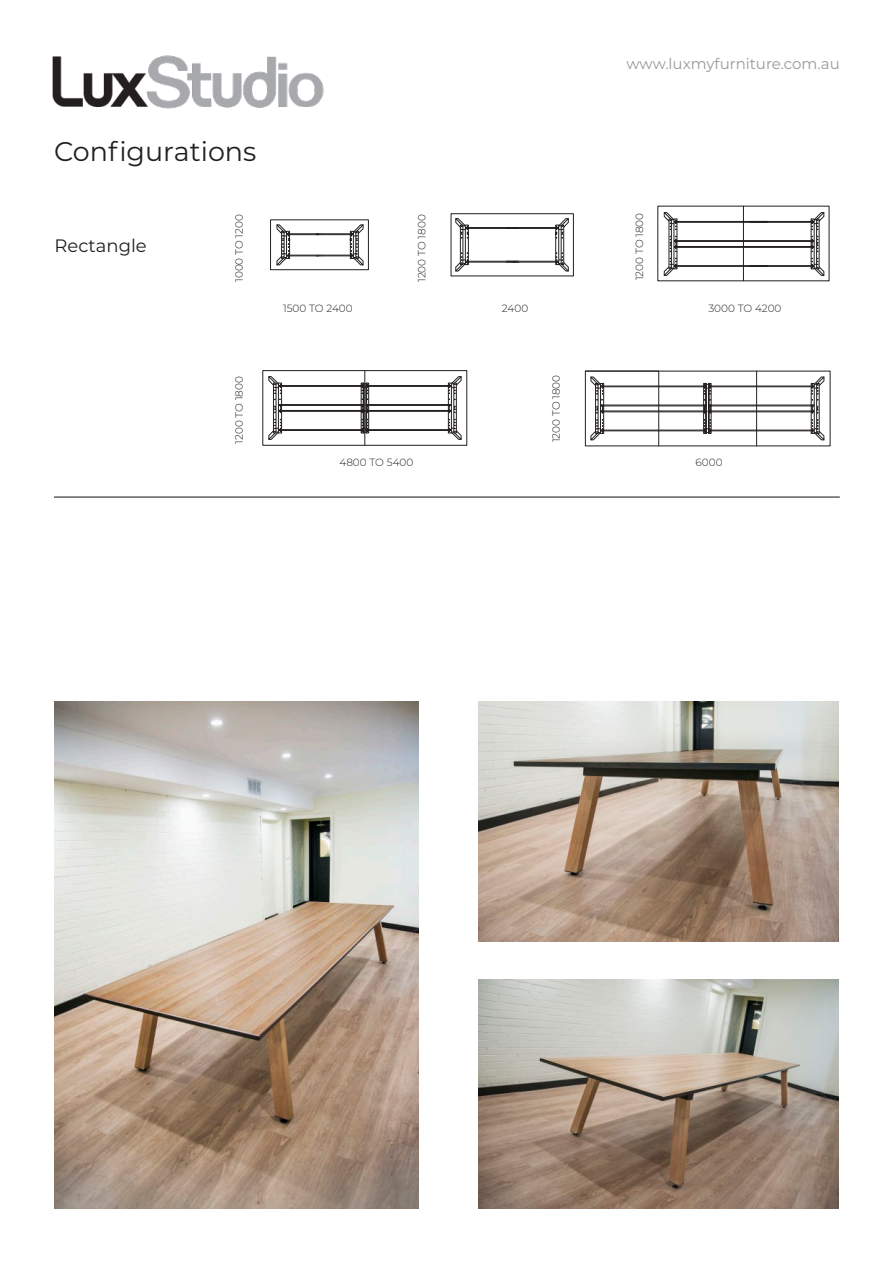
<style>
.page{position:relative;width:893px;height:1263px;background:#fff}
.page>*{position:absolute;margin:0;border:0;box-sizing:border-box;transform-origin:0 0}
.t1{font:27px "Montserrat";color:#231f20}
.t2{font:18px "Montserrat";color:#231f20}
.t3{font:15px "Montserrat";color:#999}
.t4{font:11.4px "Century Gothic";color:#231f20;scale:.81 1}
.t5{font:300 10.5px "Montserrat";color:#231f20}
</style>
<div class="page">
<img style="left:52px;top:55px;width:272px;height:54px">
<hr style="left:54px;top:496px;width:786px;height:2px;background:#5f5f62">
<hr style="left:366px;top:429px;width:85px;height:1px;background:#231f20">
<hr style="left:279px;top:429px;width:85px;height:1px;background:#231f20">
<hr style="left:366px;top:430px;width:85px;height:1px;background:#231f20">
<hr style="left:279px;top:430px;width:85px;height:1px;background:#231f20">
<hr style="left:366px;top:385px;width:85px;height:1px;background:#231f20">
<hr style="left:279px;top:385px;width:85px;height:1px;background:#231f20">
<hr style="left:366px;top:386px;width:85px;height:1px;background:#231f20">
<hr style="left:279px;top:386px;width:85px;height:1px;background:#231f20">
<svg style="left:448px;top:376px;width:13px;height:64px"></svg>
<svg style="left:361px;top:383px;width:8px;height:50px"></svg>
<hr style="left:363px;top:383px;width:1px;height:50px;background:#231f20">
<hr style="left:366px;top:384px;width:1px;height:48px;background:#231f20">
<hr style="left:282px;top:404px;width:79px;height:1px;background:#231f20">
<hr style="left:282px;top:405px;width:79px;height:1px;background:#231f20">
<hr style="left:282px;top:410px;width:79px;height:1px;background:#231f20">
<hr style="left:282px;top:411px;width:79px;height:1px;background:#231f20">
<hr style="left:369px;top:404px;width:79px;height:1px;background:#231f20">
<hr style="left:369px;top:405px;width:79px;height:1px;background:#231f20">
<hr style="left:369px;top:410px;width:79px;height:1px;background:#231f20">
<hr style="left:369px;top:411px;width:79px;height:1px;background:#231f20">
<svg style="left:268px;top:376px;width:14px;height:64px"></svg>
<div style="left:262px;top:370px;width:205px;height:76px;border:1px solid #231f20"></div>
<hr style="left:364px;top:371px;width:1px;height:74px;background:#231f20">
<img style="left:54px;top:701px;width:364px;height:508px">
<img style="left:479px;top:980px;width:360px;height:229px">
<img style="left:479px;top:701px;width:360px;height:240px">
<hr style="left:756px;top:371px;width:1px;height:75px;background:#231f20">
<hr style="left:709px;top:430px;width:105px;height:1px;background:#231f20">
<hr style="left:601px;top:430px;width:105px;height:1px;background:#231f20">
<hr style="left:709px;top:431px;width:105px;height:1px;background:#231f20">
<hr style="left:601px;top:431px;width:105px;height:1px;background:#231f20">
<hr style="left:709px;top:386px;width:105px;height:1px;background:#231f20">
<hr style="left:601px;top:386px;width:105px;height:1px;background:#231f20">
<svg style="left:811px;top:376px;width:13px;height:65px"></svg>
<svg style="left:703px;top:383px;width:9px;height:51px"></svg>
<hr style="left:706px;top:383px;width:1px;height:50px;background:#231f20">
<hr style="left:708px;top:384px;width:1px;height:49px;background:#231f20">
<hr style="left:604px;top:405px;width:100px;height:1px;background:#231f20">
<hr style="left:604px;top:410px;width:100px;height:1px;background:#231f20">
<hr style="left:604px;top:411px;width:100px;height:1px;background:#231f20">
<hr style="left:711px;top:405px;width:100px;height:1px;background:#231f20">
<hr style="left:711px;top:410px;width:100px;height:1px;background:#231f20">
<hr style="left:711px;top:411px;width:100px;height:1px;background:#231f20">
<svg style="left:584px;top:370px;width:76px;height:76px"></svg>
<div style="left:270px;top:219px;width:99px;height:51px;border:1px solid #231f20"></div>
<hr style="left:321px;top:255px;width:32px;height:1px;background:#231f20">
<hr style="left:321px;top:256px;width:32px;height:1px;background:#231f20">
<hr style="left:321px;top:234px;width:32px;height:1px;background:#231f20">
<svg style="left:350px;top:225px;width:14px;height:40px"></svg>
<svg style="left:276px;top:225px;width:45px;height:40px"></svg>
<div style="left:451px;top:213px;width:123px;height:63px;border:1px solid #231f20"></div>
<hr style="left:506px;top:261px;width:52px;height:1px;background:#231f20">
<hr style="left:506px;top:262px;width:52px;height:1px;background:#231f20">
<hr style="left:466px;top:262px;width:50px;height:1px;background:#231f20">
<hr style="left:506px;top:227px;width:52px;height:1px;background:#231f20">
<hr style="left:466px;top:227px;width:50px;height:1px;background:#231f20">
<hr style="left:506px;top:228px;width:52px;height:1px;background:#231f20">
<hr style="left:466px;top:228px;width:50px;height:1px;background:#231f20">
<svg style="left:455px;top:218px;width:14px;height:53px"></svg>
<svg style="left:555px;top:218px;width:14px;height:53px"></svg>
<hr style="left:468px;top:261px;width:48px;height:1px;background:#231f20">
<hr style="left:750px;top:265px;width:64px;height:1px;background:#231f20">
<hr style="left:674px;top:265px;width:91px;height:1px;background:#231f20">
<hr style="left:750px;top:266px;width:64px;height:1px;background:#231f20">
<hr style="left:674px;top:266px;width:91px;height:1px;background:#231f20">
<hr style="left:750px;top:221px;width:64px;height:1px;background:#231f20">
<hr style="left:674px;top:221px;width:91px;height:1px;background:#231f20">
<hr style="left:750px;top:222px;width:64px;height:1px;background:#231f20">
<hr style="left:674px;top:222px;width:91px;height:1px;background:#231f20">
<svg style="left:663px;top:212px;width:15px;height:64px"></svg>
<div style="left:669px;top:219px;width:3px;height:50px;border:1px solid #231f20"></div>
<svg style="left:811px;top:212px;width:14px;height:64px"></svg>
<div style="left:816px;top:219px;width:3px;height:50px;border:1px solid #231f20"></div>
<hr style="left:674px;top:241px;width:140px;height:1px;background:#231f20">
<hr style="left:677px;top:240px;width:134px;height:1px;background:#231f20">
<hr style="left:677px;top:246px;width:134px;height:1px;background:#231f20">
<hr style="left:677px;top:247px;width:134px;height:1px;background:#231f20">
<hr style="left:743px;top:206px;width:1px;height:75px;background:#231f20">
<p class="t1" style="left:54px;top:133px;width:204px">Configurations</p>
<p class="t2" style="left:54px;top:233px;width:94px">Rectangle</p>
<p class="t5" style="left:232px;top:282px;width:69px;rotate:-90deg">1000 TO 1200</p>
<p class="t4" style="left:235px;top:276px;width:73px;rotate:-90deg">1000 TO 1200</p>
<p class="t4" style="left:227px;top:283px;width:73px;rotate:-90deg">1000 TO 1200</p>
<p class="t4" style="left:236px;top:430px;width:73px;rotate:-90deg">1200 TO 1800</p>
<p class="t5" style="left:232px;top:444px;width:69px;rotate:-90deg">1200 TO 1800</p>
<p class="t4" style="left:228px;top:437px;width:73px;rotate:-90deg">1200 TO 1800</p>
<p class="t5" style="left:283px;top:301px;width:71px">1500 TO 2400</p>
<p class="t4" style="left:409px;top:270px;width:73px;rotate:-90deg">1200 TO 1800</p>
<p class="t5" style="left:415px;top:282px;width:69px;rotate:-90deg">1200 TO 1800</p>
<p class="t4" style="left:412px;top:274px;width:73px;rotate:-90deg">1200 TO 1800</p>
<p class="t5" style="left:339px;top:455px;width:75px">4800 TO 5400</p>
<p class="t5" style="left:502px;top:301px;width:28px">2400</p>
<p class="t5" style="left:549px;top:442px;width:69px;rotate:-90deg">1200 TO 1800</p>
<p class="t4" style="left:549px;top:438px;width:73px;rotate:-90deg">1200 TO 1800</p>
<h3 class="t3" style="left:626px;top:53px;width:215px">www.luxmyfurniture.com.au</h3>
<p class="t5" style="left:632px;top:280px;width:69px;rotate:-90deg">1200 TO 1800</p>
<p class="t4" style="left:629px;top:284px;width:73px;rotate:-90deg">1200 TO 1800</p>
<p class="t5" style="left:708px;top:301px;width:75px">3000 TO 4200</p>
<p class="t5" style="left:696px;top:455px;width:29px">6000</p>
</div>
